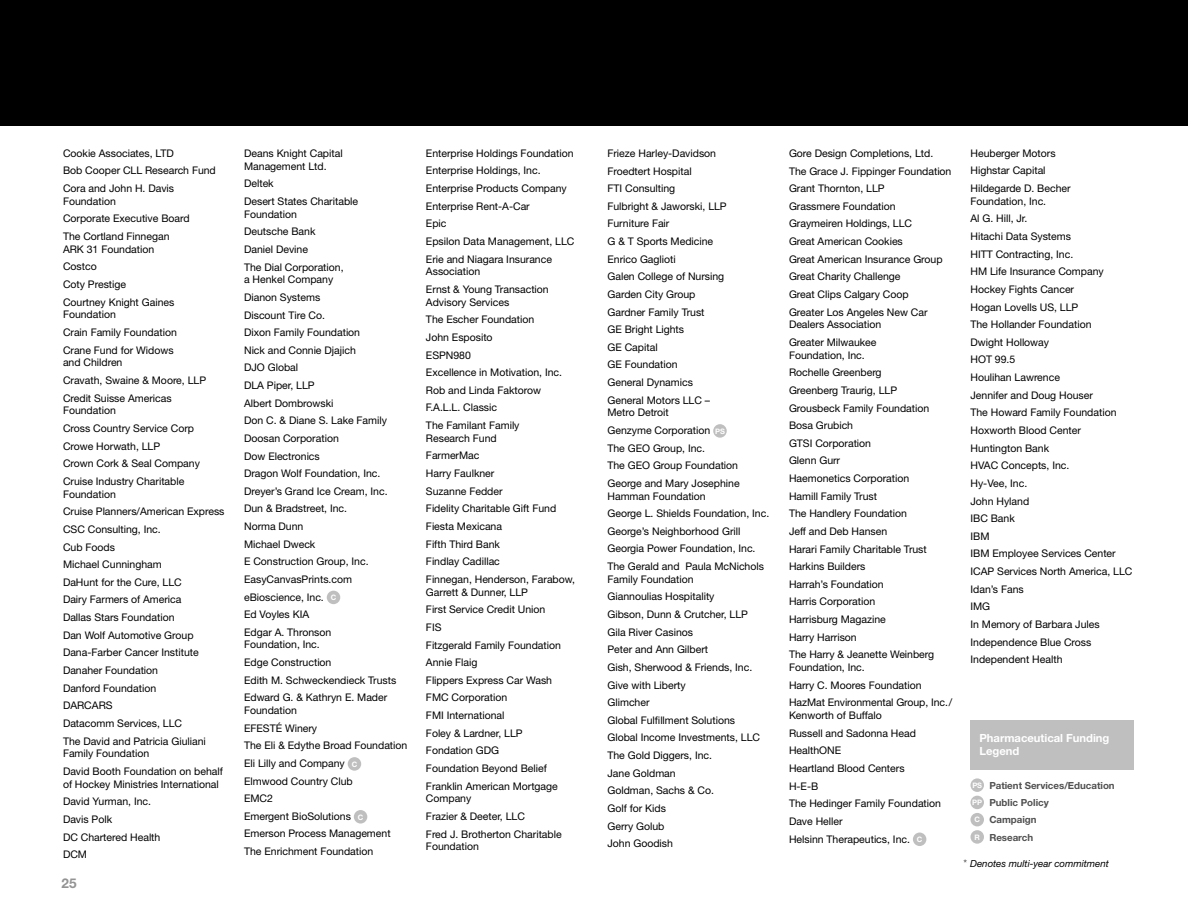
<style>
.page{position:relative;width:1188px;height:918px;background:#fff}
.page>*{position:absolute;margin:0;border:0;box-sizing:border-box;transform-origin:0 0}
.t1{font:700 13.5px "Helvetica Neue";color:#939393}
.t2{font:700 11.25px/12.3px "Helvetica Neue";color:#fff}
.t3{font:10.5px/17.7px "Helvetica Neue";color:#000}
.t4{font:700 9.75px/17.2px "Helvetica Neue";color:#505050}
.t5{font:italic 9.75px "Helvetica Neue";letter-spacing:-.005em;color:#000}
.s1{font-weight:700;font-size:7.5px;color:#fff}
.s2{font-size:7.5px;color:#fff}
.s3{font-style:normal;font-size:10.5px;color:#505050}
</style>
<div class="page">
<div style="left:0;top:0;width:1188px;height:126px;background:#000"></div>
<div style="left:327px;top:591px;width:13px;height:13px;background:#bfbfbf;border-radius:50%"></div>
<div style="left:348px;top:757px;width:13px;height:14px;background:#bfbfbf;border-radius:50%"></div>
<div style="left:354px;top:810px;width:13px;height:14px;background:#bfbfbf;border-radius:50%"></div>
<div style="left:713px;top:424px;width:14px;height:14px;background:#bfbfbf;border-radius:50%"></div>
<div style="left:913px;top:833px;width:13px;height:13px;background:#bfbfbf;border-radius:50%"></div>
<div style="left:970px;top:720px;width:164px;height:50px;background:#bfbfbf"></div>
<div style="left:970px;top:778px;width:14px;height:14px;background:#bfbfbf;border-radius:50%"></div>
<div style="left:970px;top:796px;width:14px;height:13px;background:#bfbfbf;border-radius:50%"></div>
<div style="left:970px;top:813px;width:14px;height:13px;background:#bfbfbf;border-radius:50%"></div>
<div style="left:970px;top:830px;width:14px;height:14px;background:#bfbfbf;border-radius:50%"></div>
<p class="t3" style="left:63px;top:144px;width:154px">Cookie Associates, LTD<br>Bob Cooper CLL Research Fund<br>Cora and John H. Davis</p>
<p class="t3" style="left:63px;top:192px;width:128px">Foundation<br>Corporate Executive Board<br>The Cortland Finnegan</p>
<p class="t3" style="left:63px;top:240px;width:113px">ARK 31 Foundation<br>Costco<br>Coty Prestige<br>Courtney Knight Gaines</p>
<p class="t3" style="left:63px;top:306px;width:115px">Foundation<br>Crain Family Foundation<br>Crane Fund for Widows</p>
<p class="t3" style="left:63px;top:354px;width:145px">and Children<br>Cravath, Swaine &amp; Moore, LLP<br>Credit Suisse Americas</p>
<p class="t3" style="left:63px;top:402px;width:138px">Foundation<br>Cross Country Service Corp<br>Crowe Horwath, LLP<br>Crown Cork &amp; Seal Company<br>Cruise Industry Charitable</p>
<p class="t3" style="left:63px;top:485px;width:163px">Foundation<br>Cruise Planners/American Express<br>CSC Consulting, Inc.<br>Cub Foods<br>Michael Cunningham<br>DaHunt for the Cure, LLC<br>Dairy Farmers of America<br>Dallas Stars Foundation<br>Dan Wolf Automotive Group<br>Dana-Farber Cancer Institute<br>Danaher Foundation<br>Danford Foundation<br>DARCARS<br>Datacomm Services, LLC<br>The David and Patricia Giuliani</p>
<p class="t3" style="left:63px;top:745px;width:161px">Family Foundation<br>David Booth Foundation on behalf</p>
<p class="t3" style="left:63px;top:775px;width:157px">of Hockey Ministries International<br>David Yurman, Inc.<br>Davis Polk<br>DC Chartered Health<br>DCM</p>
<p class="t1" style="left:62px;top:875px;width:16px">25</p>
<p class="t3" style="left:244px;top:147px;width:100px;line-height:12.8px">Deans Knight Capital<br>Management Ltd.</p>
<p class="t3" style="left:244px;top:175px;width:116px">Deltek<br>Desert States Charitable</p>
<p class="t3" style="left:244px;top:205px;width:101px">Foundation<br>Deutsche Bank<br>Daniel Devine<br>The Dial Corporation,</p>
<p class="t3" style="left:244px;top:271px;width:145px">a Henkel Company<br>Dianon Systems<br>Discount Tire Co.<br>Dixon Family Foundation<br>Nick and Connie Djajich<br>DJO Global<br>DLA Piper, LLP<br>Albert Dombrowski<br>Don C. &amp; Diane S. Lake Family<br>Doosan Corporation<br>Dow Electronics<br>Dragon Wolf Foundation, Inc.<br>Dreyer’s Grand Ice Cream, Inc.<br>Dun &amp; Bradstreet, Inc.<br>Norma Dunn<br>Michael Dweck<br>E Construction Group, Inc.<br>EasyCanvasPrints.com eBioscience, Inc. <span class="s1">C<br></span>Ed Voyles KIA<br>Edgar A. Thronson</p>
<p class="t3" style="left:244px;top:636px;width:154px">Foundation, Inc.<br>Edge Construction<br>Edith M. Schweckendieck Trusts<br>Edward G. &amp; Kathryn E. Mader</p>
<p class="t3" style="left:244px;top:701px;width:165px">Foundation<br>EFESTÉ Winery<br>The Eli &amp; Edythe Broad Foundation<br>Eli Lilly and Company <span class="s1">C<br></span>Elmwood Country Club<br>EMC2<br>Emergent BioSolutions <span class="s1">C<br></span>Emerson Process Management<br>The Enrichment Foundation</p>
<p class="t3" style="left:426px;top:144px;width:150px">Enterprise Holdings Foundation<br>Enterprise Holdings, Inc.<br>Enterprise Products Company<br>Enterprise Rent-A-Car<br>Epic<br>Epsilon Data Management, LLC<br>Erie and Niagara Insurance</p>
<p class="t3" style="left:426px;top:263px;width:124px">Association<br>Ernst &amp; Young Transaction</p>
<p class="t3" style="left:426px;top:293px;width:138px">Advisory Services<br>The Escher Foundation<br>John Esposito<br>ESPN980<br>Excellence in Motivation, Inc.<br>Rob and Linda Faktorow<br>F.A.L.L. Classic<br>The Familant Family</p>
<p class="t3" style="left:426px;top:429px;width:151px">Research Fund<br>FarmerMac<br>Harry Faulkner<br>Suzanne Fedder<br>Fidelity Charitable Gift Fund<br>Fiesta Mexicana<br>Fifth Third Bank<br>Findlay Cadillac<br>Finnegan, Henderson, Farabow,</p>
<p class="t3" style="left:426px;top:583px;width:136px">Garrett &amp; Dunner, LLP<br>First Service Credit Union<br>FIS<br>Fitzgerald Family Foundation<br>Annie Flaig<br>Flippers Express Car Wash<br>FMC Corporation<br>FMI International<br>Foley &amp; Lardner, LLP<br>Fondation GDG<br>Foundation Beyond Belief<br>Franklin American Mortgage</p>
<p class="t3" style="left:426px;top:790px;width:137px">Company<br>Frazier &amp; Deeter, LLC<br>Fred J. Brotherton Charitable</p>
<p class="t3" style="left:426px;top:838px;width:54px">Foundation</p>
<p class="t3" style="left:607px;top:144px;width:121px">Frieze Harley-Davidson<br>Froedtert Hospital<br>FTI Consulting<br>Fulbright &amp; Jaworski, LLP<br>Furniture Fair<br>G &amp; T Sports Medicine<br>Enrico Gaglioti<br>Galen College of Nursing<br>Garden City Group<br>Gardner Family Trust<br>GE Bright Lights<br>GE Capital<br>GE Foundation<br>General Dynamics<br>General Motors LLC –</p>
<p class="t3" style="left:607px;top:404px;width:134px">Metro Detroit<br>Genzyme Corporation <span class="s1">PS<br></span>The GEO Group, Inc.<br>The GEO Group Foundation<br>George and Mary Josephine</p>
<p class="t3" style="left:608px;top:487px;width:163px">Hamman Foundation<br>George L. Shields Foundation, Inc.<br>George’s Neighborhood Grill<br>Georgia Power Foundation, Inc.<br>The Gerald and Paula McNichols</p>
<p class="t3" style="left:608px;top:570px;width:154px">Family Foundation<br>Giannoulias Hospitality<br>Gibson, Dunn &amp; Crutcher, LLP<br>Gila River Casinos<br>Peter and Ann Gilbert<br>Gish, Sherwood &amp; Friends, Inc.<br>Give with Liberty<br>Glimcher<br>Global Fulfillment Solutions<br>Global Income Investments, LLC<br>The Gold Diggers, Inc.<br>Jane Goldman<br>Goldman, Sachs &amp; Co.<br>Golf for Kids<br>Gerry Golub<br>John Goodish</p>
<p class="t3" style="left:789px;top:144px;width:164px">Gore Design Completions, Ltd.<br>The Grace J. Fippinger Foundation<br>Grant Thornton, LLP<br>Grassmere Foundation<br>Graymeiren Holdings, LLC<br>Great American Cookies<br>Great American Insurance Group<br>Great Charity Challenge<br>Great Clips Calgary Coop<br>Greater Los Angeles New Car</p>
<p class="t3" style="left:789px;top:316px;width:94px">Dealers Association<br>Greater Milwaukee</p>
<p class="t3" style="left:789px;top:346px;width:147px">Foundation, Inc.<br>Rochelle Greenberg<br>Greenberg Traurig, LLP<br>Grousbeck Family Foundation<br>Bosa Grubich<br>GTSI Corporation<br>Glenn Gurr<br>Haemonetics Corporation<br>Hamill Family Trust<br>The Handlery Foundation<br>Jeff and Deb Hansen<br>Harari Family Charitable Trust<br>Harkins Builders<br>Harrah’s Foundation<br>Harris Corporation<br>Harrisburg Magazine<br>Harry Harrison<br>The Harry &amp; Jeanette Weinberg</p>
<p class="t3" style="left:789px;top:658px;width:165px">Foundation, Inc.<br>Harry C. Moores Foundation<br>HazMat Environmental Group, Inc./</p>
<p class="t3" style="left:789px;top:706px;width:154px">Kenworth of Buffalo<br>Russell and Sadonna Head<br>HealthONE<br>Heartland Blood Centers<br>H-E-B<br>The Hedinger Family Foundation<br>Dave Heller<br>Helsinn Therapeutics, Inc. <span class="s1">C</span></p>
<p class="t3" style="left:970px;top:144px;width:102px">Heuberger Motors<br>Highstar Capital<br>Hildegarde D. Becher</p>
<p class="t3" style="left:970px;top:192px;width:163px">Foundation, Inc.<br>Al G. Hill, Jr.<br>Hitachi Data Systems<br>HITT Contracting, Inc.<br>HM Life Insurance Company<br>Hockey Fights Cancer<br>Hogan Lovells US, LLP<br>The Hollander Foundation<br>Dwight Holloway<br>HOT 99.5<br>Houlihan Lawrence<br>Jennifer and Doug Houser<br>The Howard Family Foundation<br>Hoxworth Blood Center<br>Huntington Bank<br>HVAC Concepts, Inc.<br>Hy-Vee, Inc.<br>John Hyland<br>IBC Bank<br>IBM<br>IBM Employee Services Center<br>ICAP Services North America, LLC<br>Idan’s Fans<br>IMG<br>In Memory of Barbara Jules<br>Independence Blue Cross<br>Independent Health</p>
<p class="t2" style="left:980px;top:732px;width:131px">Pharmaceutical Funding<br>Legend</p>
<p class="t4" style="left:972px;top:777px;width:144px"><span class="s2">PS</span> Patient Services/Education<br><span class="s2">PP</span> Public Policy<br><span class="s2">C</span> Campaign<br><span class="s2">R</span> Research</p>
<p class="t5" style="left:964px;top:857px;width:147px"><span class="s3">*</span> Denotes multi-year commitment</p>
</div>
